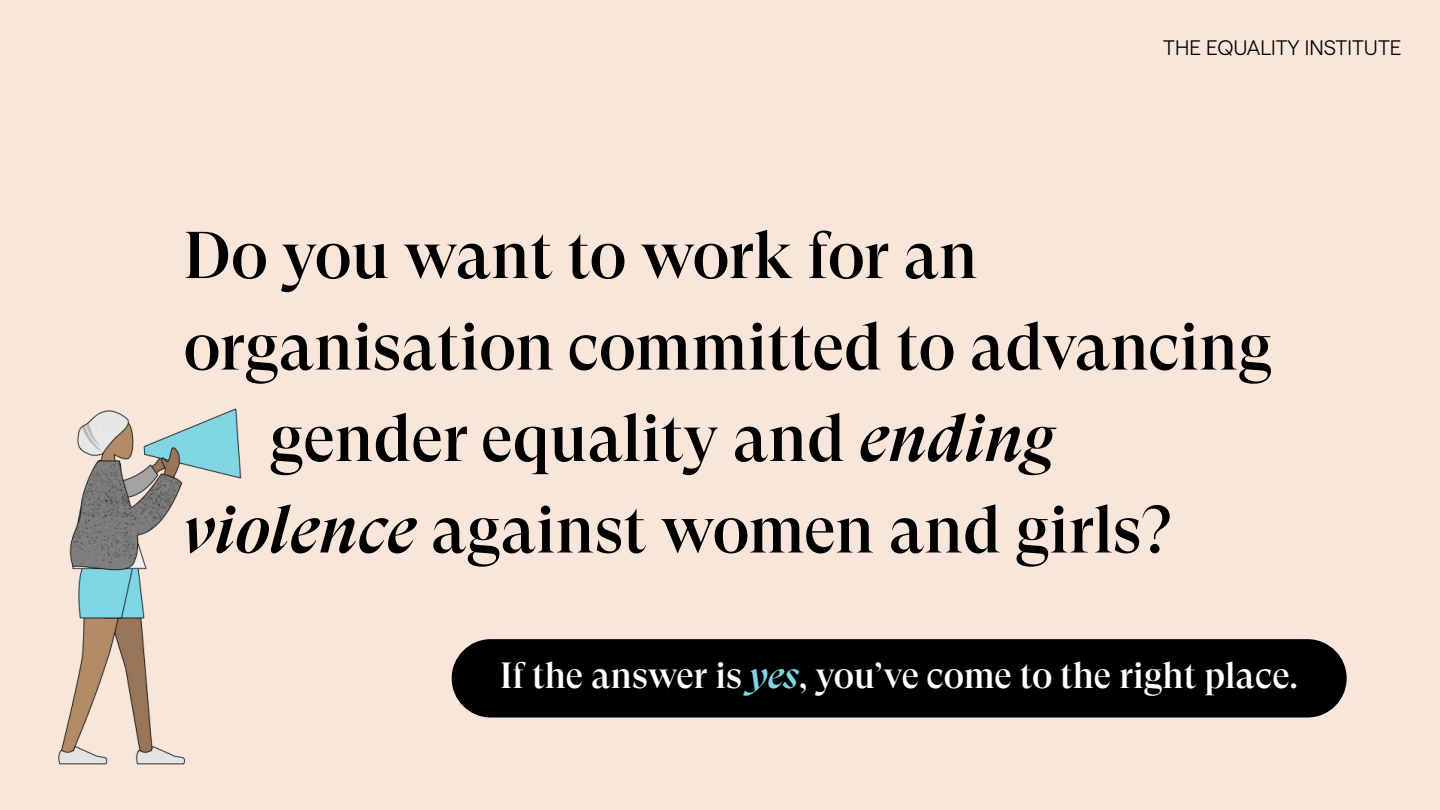
<style>
.page{position:relative;width:1440px;height:810px;background:#f9e6da}
.page>*{position:absolute;margin:0;border:0;box-sizing:border-box;transform-origin:0 0}
.t1{font:500 66px "GT Super Display";color:#000}
.t2{font:500 36.38px "GT Super Display";color:#fff}
.t3{font:300 21px "Matter";color:#000}
.s1{font-style:italic}
.s2{font-style:italic;color:#81d6e4}
</style>
<div class="page">
<div style="left:452px;top:639px;width:895px;height:79px;background:#000;border-radius:39px"></div>
<img style="left:58px;top:408px;width:184px;height:357px">
<p class="t3" style="left:1163px;top:32px;width:240px">THE EQUALITY INSTITUTE</p>
<p class="t1" style="left:184px;top:221px;width:796px">Do you want to work for an</p>
<p class="t1" style="left:184px;top:312px;width:1090px">organisation committed to advancing</p>
<p class="t1" style="left:269px;top:404px;width:787px">gender equality and <span class="s1">ending</span></p>
<p class="t1" style="left:184px;top:495px;width:989px"><span class="s1">violence</span> against women and girls?</p>
<p class="t2" style="left:500px;top:656px;width:799px">If the answer is <span class="s2">yes</span>, you’ve come to the right place.</p>
</div>
